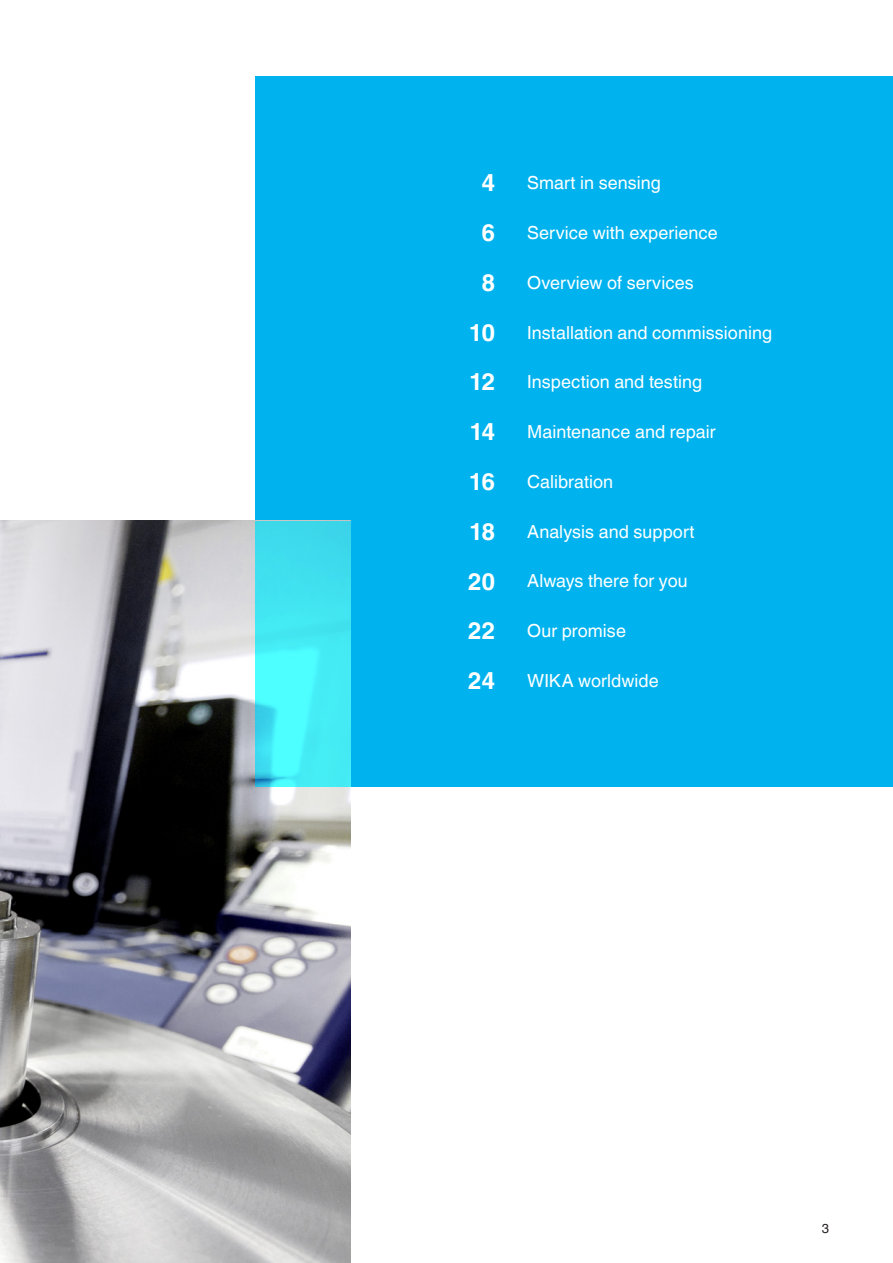
<style>
.page{position:relative;width:893px;height:1263px;background:#fff}
.page>*{position:absolute;margin:0;border:0;box-sizing:border-box;transform-origin:0 0}
.t1{font:700 24px/49.8px "Helvetica World";letter-spacing:-.05em;color:#fff;text-align:center}
.t2{font:18px "Helvetica World";letter-spacing:.005em;color:#fff}
.t3{font:13.05px "Helvetica World";color:#231f20}
</style>
<div class="page">
<div style="left:255px;top:77px;width:638px;height:710px;background:#00b3ef"></div>
<img style="left:0;top:521px;width:351px;height:742px">
<svg style="left:255px;top:521px;width:96px;height:266px;background:#43e8f3"></svg>
<h1 class="t1" style="left:468px;top:158px;width:29px">4<br>6<br>8<br>10<br>12<br>14<br>16<br>18<br>20<br>22<br>24</h1>
<p class="t2" style="left:527px;top:173px;width:135px">Smart in sensing</p>
<p class="t2" style="left:527px;top:222px;width:192px">Service with experience</p>
<p class="t2" style="left:527px;top:272px;width:168px">Overview of services</p>
<p class="t2" style="left:527px;top:322px;width:246px">Installation and commissioning</p>
<p class="t2" style="left:527px;top:372px;width:176px">Inspection and testing</p>
<p class="t2" style="left:527px;top:421px;width:190px">Maintenance and repair</p>
<p class="t2" style="left:527px;top:471px;width:87px">Calibration</p>
<p class="t2" style="left:527px;top:521px;width:169px">Analysis and support</p>
<p class="t2" style="left:527px;top:571px;width:162px">Always there for you</p>
<p class="t2" style="left:527px;top:620px;width:100px">Our promise</p>
<p class="t2" style="left:527px;top:670px;width:133px">WIKA worldwide</p>
<p class="t3" style="left:822px;top:1221px;width:9px">3</p>
</div>
